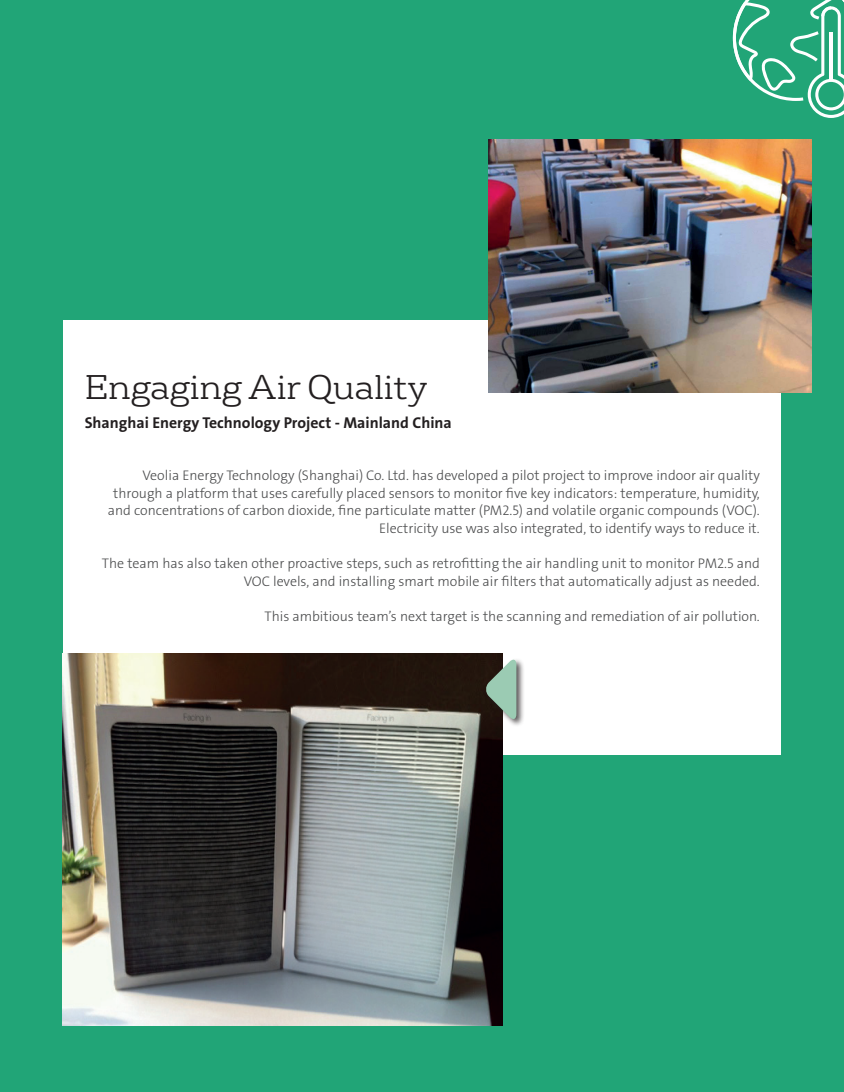
<style>
.page{position:relative;width:844px;height:1092px;background:#fff}
.page>*{position:absolute;margin:0;border:0;box-sizing:border-box;transform-origin:0 0}
.t1{font:300 33.25px "FS Rufus";color:#231f20}
.t2{font:15.75px "The Sans Veolia W7 Bld";color:#231f20}
.t3{font:14px/17.5px "The Sans Veolia W3 Lig";color:#4b4c4d;text-align:right}
</style>
<div class="page">
<div style="left:0;top:0;width:843px;height:1091px;background:#21a577"></div>
<svg style="left:732px;top:0;width:111px;height:118px"></svg>
<div style="left:64px;top:320px;width:716px;height:434px;background:#fff"></div>
<img style="left:62px;top:653px;width:440px;height:372px">
<div style="left:484px;top:658px;width:41px;height:69px;background:#231f20;opacity:.75"></div>
<svg style="left:485px;top:658px;width:31px;height:62px;background:#738a7a"></svg>
<img style="left:488px;top:139px;width:323px;height:253px">
<h1 class="t1" style="left:85px;top:360px;width:344px">Engaging Air Quality</h1>
<p class="t2" style="left:85px;top:412px;width:368px">Shanghai Energy Technology Project - Mainland China</p>
<p class="t3" style="left:108px;top:467px;width:653px">Veolia Energy Technology (Shanghai) Co. Ltd. has developed a pilot project to improve indoor air quality through a platform that uses carefully placed sensors to monitor five key indicators: temperature, humidity, and concentrations of carbon dioxide, fine particulate matter (PM2.5) and volatile organic compounds (VOC).<br>Electricity use was also integrated, to identify ways to reduce it.</p>
<p class="t3" style="left:102px;top:554px;width:659px">The team has also taken other proactive steps, such as retrofitting the air handling unit to monitor PM2.5 and<br>VOC levels, and installing smart mobile air filters that automatically adjust as needed.</p>
<p class="t3" style="left:264px;top:607px;width:497px">This ambitious team’s next target is the scanning and remediation of air pollution.</p>
</div>
